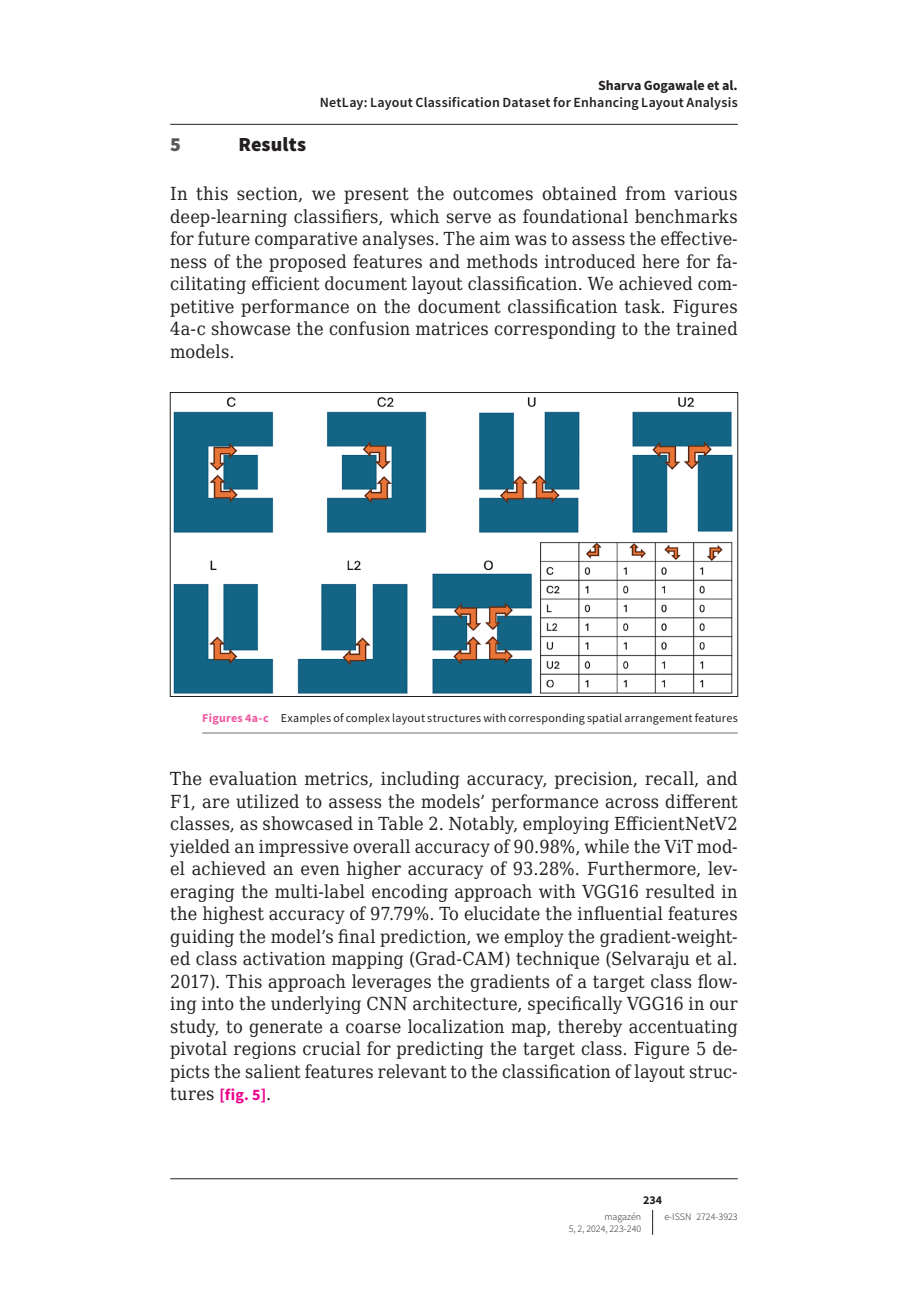
<style>
.page{position:relative;width:908px;height:1304px;background:#fff}
.page>*{position:absolute;margin:0;border:0;box-sizing:border-box;transform-origin:0 0}
.t1{font:900 20px "Source Sans Pro";letter-spacing:.01em;color:#231f20}
.t2{font:900 20px "Source Sans Pro";color:#57585a}
.t3{font:18px/22.4px "DejaVu Serif Condensed";letter-spacing:.01em;color:#231f20;text-align:justify}
.t4{font:700 16px "Source Sans Pro";color:#ed028c}
.t5{font:600 14px "Source Sans Pro";letter-spacing:.015em;color:#231f20}
.t6{font:700 14px "Source Sans Pro";color:#231f20}
.t7{font:12px "Source Sans Pro";letter-spacing:.02em;color:#231f20}
.t8{font:700 12px "Source Sans Pro";color:#231f20}
.t9{font:300 10px "Source Sans Pro";color:#231f20}
.s1{font-weight:700;color:#ef59a1}
.s2{font-family:"DejaVu Serif Condensed";font-weight:400;font-size:18px;color:#231f20}
</style>
<div class="page">
<svg style="left:652px;top:1210px;width:1px;height:25px"></svg>
<hr style="left:202px;top:733px;width:535px;height:1px;background:#6c6d70">
<img style="left:173px;top:397px;width:560px;height:297px">
<div style="left:170px;top:392px;width:567px;height:305px;border:1px solid #231f20"></div>
<hr style="left:170px;top:124px;width:567px;height:1px;background:#231f20">
<hr style="left:170px;top:1178px;width:567px;height:1px;background:#231f20">
<p class="t6" style="left:597px;top:76px;width:141px">Sharva Gogawale et al.</p>
<p class="t5" style="left:319px;top:94px;width:419px">NetLay: Layout Classification Dataset for Enhancing Layout Analysis</p>
<p class="t2" style="left:170px;top:131px;width:12px">5</p>
<p class="t1" style="left:238px;top:131px;width:69px">Results</p>
<p class="t3" style="left:170px;top:182px;width:568px">In this section, we present the outcomes obtained from various deep‑learning classifiers, which serve as foundational benchmarks for future comparative analyses. The aim was to assess the effective&shy;ness of the proposed features and methods introduced here for fa&shy;cilitating efficient document layout classification. We achieved com&shy;petitive performance on the document classification task. Figures 4a‑c showcase the confusion matrices corresponding to the trained models.</p>
<p class="t7" style="left:202px;top:710px;width:536px"><span class="s1">Figures 4a‑c</span> Examples of complex layout structures with corresponding spatial arrangement features</p>
<p class="t3" style="left:170px;top:767px;width:569px">The evaluation metrics, including accuracy, precision, recall, and F1, are utilized to assess the models’ performance across different classes, as showcased in Table 2. Notably, employing EfficientNetV2 yielded an impressive overall accuracy of 90.98%, while the ViT mod&shy;el achieved an even higher accuracy of 93.28%. Furthermore, lev&shy;eraging the multi‑label encoding approach with VGG16 resulted in the highest accuracy of 97.79%. To elucidate the influential features guiding the model’s final prediction, we employ the gradient‑weight&shy;ed class activation mapping (Grad‑CAM) technique (Selvaraju et al.<br>2017). This approach leverages the gradients of a target class flow&shy;ing into the underlying CNN architecture, specifically VGG16 in our study, to generate a coarse localization map, thereby accentuating pivotal regions crucial for predicting the target class. Figure 5 de&shy;picts the salient features relevant to the classification of layout struc-</p>
<p class="t4" style="left:170px;top:1084px;width:103px"><span class="s2">tures</span> [fig. 5]<span class="s2">.</span></p>
<p class="t8" style="left:642px;top:1192px;width:21px">234</p>
<p class="t9" style="left:604px;top:1210px;width:38px">magazén</p>
<p class="t9" style="left:664px;top:1210px;width:75px">e‑ISSN 2724‑3923</p>
<p class="t9" style="left:568px;top:1223px;width:74px">5, 2, 2024, 223‑240</p>
</div>
